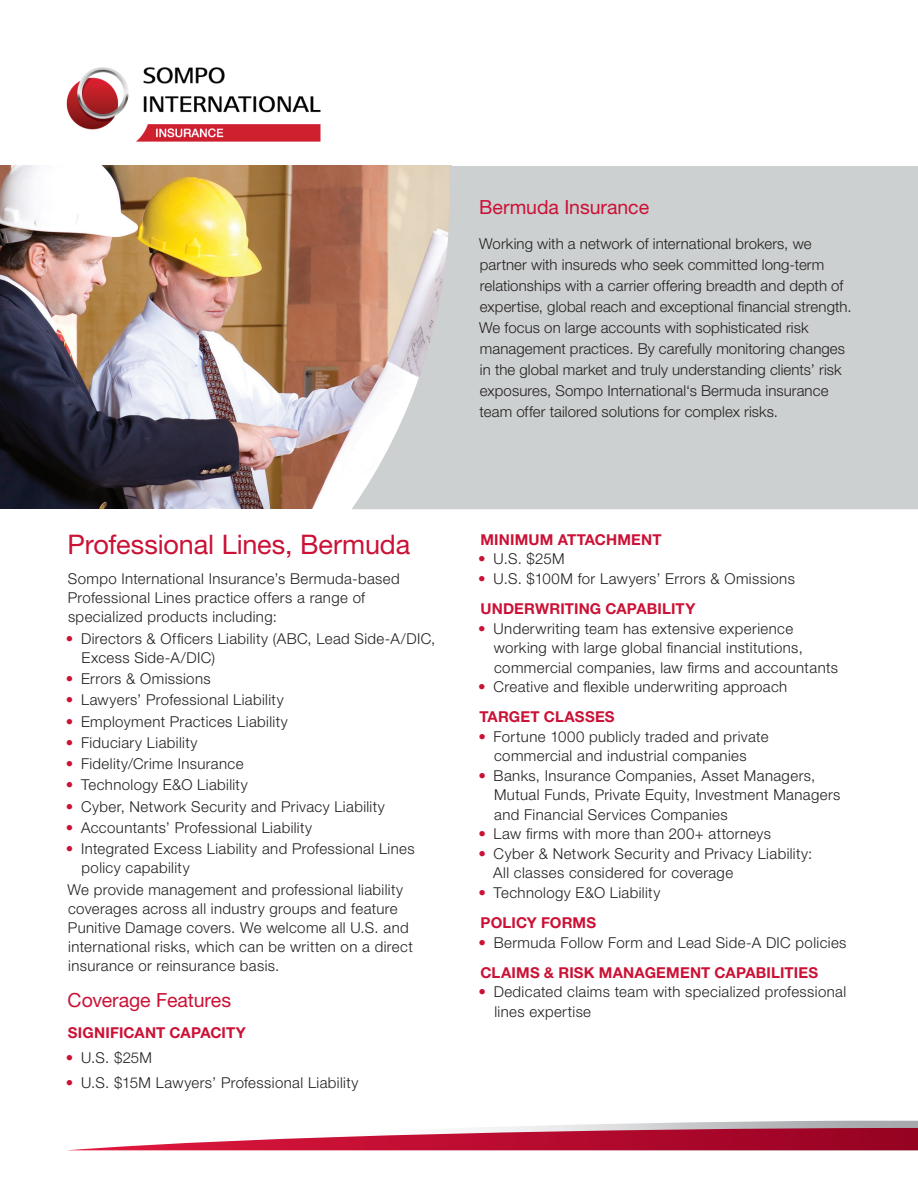
<style>
.page{position:relative;width:918px;height:1188px;background:#fff}
.page>*{position:absolute;margin:0;border:0;box-sizing:border-box;transform-origin:0 0}
.t1{font:27px "Helvetica Neue";letter-spacing:-.005em;color:#cb1136}
.t2{font:19.5px "Helvetica Neue";letter-spacing:-.005em;color:#cb1136}
.t3{font:300 15px/19.5px "Helvetica Neue";letter-spacing:.025em;color:#231f20}
.t4{font:300 15px/21px "Helvetica Neue";letter-spacing:.005em;color:#231f20}
.t5{font:700 15px "Helvetica Neue";letter-spacing:.01em;color:#cb1136}
.s1{color:#cb1136}
.s2{font-weight:700;color:#cb1136}
</style>
<div class="page">
<img style="left:0;top:166px;width:351px;height:343px">
<svg style="left:71px;top:1121px;width:847px;height:29px"></svg>
<svg style="left:351px;top:166px;width:567px;height:343px;background:#cececc"></svg>
<img style="left:66px;top:67px;width:255px;height:75px">
<h2 class="t2" style="left:479px;top:195px;width:171px">Bermuda Insurance</h2>
<p class="t4" style="left:479px;top:232px;width:374px">Working with a network of international brokers, we partner with insureds who seek committed long-term relationships with a carrier offering breadth and depth of expertise, global reach and exceptional financial strength.<br>We focus on large accounts with sophisticated risk management practices. By carefully monitoring changes in the global market and truly understanding clients’ risk exposures, Sompo International‘s Bermuda insurance team offer tailored solutions for complex risks.</p>
<h1 class="t1" style="left:68px;top:528px;width:344px">Professional Lines, Bermuda</h1>
<p class="t3" style="left:68px;top:569px;width:333px">Sompo International Insurance’s Bermuda-based<br>Professional Lines practice offers a range of specialized products including:</p>
<p class="t3" style="left:81px;top:628px;width:355px;text-indent:-16px"><span class="s1">•</span> Directors &amp; Officers Liability (ABC, Lead Side-A/DIC,<br>Excess Side-A/DIC)</p>
<p class="t3" style="left:66px;top:669px;width:146px"><span class="s1">•</span> Errors &amp; Omissions</p>
<p class="t3" style="left:66px;top:690px;width:219px"><span class="s1">•</span> Lawyers’ Professional Liability</p>
<p class="t3" style="left:66px;top:711px;width:224px"><span class="s1">•</span> Employment Practices Liability</p>
<p class="t3" style="left:66px;top:733px;width:133px"><span class="s1">•</span> Fiduciary Liability</p>
<p class="t3" style="left:66px;top:754px;width:179px"><span class="s1">•</span> Fidelity/Crime Insurance</p>
<p class="t3" style="left:66px;top:775px;width:183px"><span class="s1">•</span> Technology E&amp;O Liability</p>
<p class="t3" style="left:66px;top:796px;width:321px"><span class="s1">•</span> Cyber, Network Security and Privacy Liability</p>
<p class="t3" style="left:66px;top:818px;width:248px"><span class="s1">•</span> Accountants’ Professional Liability</p>
<p class="t3" style="left:82px;top:839px;width:335px;text-indent:-16px"><span class="s1">•</span> Integrated Excess Liability and Professional Lines policy capability</p>
<p class="t3" style="left:68px;top:880px;width:347px;line-height:19px">We provide management and professional liability coverages across all industry groups and feature Punitive Damage covers. We welcome all U.S. and international risks, which can be written on a direct insurance or reinsurance basis.</p>
<h2 class="t2" style="left:68px;top:989px;width:165px">Coverage Features</h2>
<p class="t5" style="left:68px;top:1023px;width:179px">SIGNIFICANT CAPACITY</p>
<p class="t3" style="left:66px;top:1048px;width:88px"><span class="s1">•</span> U.S. $25M</p>
<p class="t3" style="left:66px;top:1073px;width:294px"><span class="s1">•</span> U.S. $15M Lawyers’ Professional Liability</p>
<p class="t5" style="left:481px;top:530px;width:183px">MINIMUM ATTACHMENT</p>
<p class="t3" style="left:478px;top:549px;width:88px"><span class="s1">•</span> U.S. $25M</p>
<p class="t3" style="left:478px;top:563px;width:318px;line-height:30.3px"><span class="s1">•</span> U.S. $100M for Lawyers’ Errors &amp; Omissions<br><span class="s2">UNDERWRITING CAPABILITY</span></p>
<p class="t3" style="left:494px;top:618px;width:346px;text-indent:-15px"><span class="s1">•</span> Underwriting team has extensive experience working with large global financial institutions, commercial companies, law firms and accountants</p>
<p class="t3" style="left:478px;top:671px;width:311px;line-height:30.3px"><span class="s1">•</span> Creative and flexible underwriting approach<br><span class="s2">TARGET CLASSES</span></p>
<p class="t3" style="left:478px;top:726px;width:292px;text-align:center"><span class="s1">•</span> Fortune 1000 publicly traded and private commercial and industrial companies</p>
<p class="t3" style="left:494px;top:765px;width:348px;text-indent:-16px"><span class="s1">•</span> Banks, Insurance Companies, Asset Managers,<br>Mutual Funds, Private Equity, Investment Managers and Financial Services Companies</p>
<p class="t3" style="left:478px;top:824px;width:294px"><span class="s1">•</span> Law firms with more than 200+ attorneys</p>
<p class="t3" style="left:493px;top:843px;width:321px;text-indent:-15px"><span class="s1">•</span> Cyber &amp; Network Security and Privacy Liability:<br>All classes considered for coverage</p>
<p class="t3" style="left:478px;top:877px;width:183px;line-height:30.3px"><span class="s1">•</span> Technology E&amp;O Liability<br><span class="s2">POLICY FORMS</span></p>
<p class="t3" style="left:478px;top:927px;width:370px;line-height:30.3px"><span class="s1">•</span> Bermuda Follow Form and Lead Side-A DIC policies<br><span class="s2">CLAIMS &amp; RISK MANAGEMENT CAPABILITIES</span></p>
<p class="t3" style="left:494px;top:982px;width:353px;text-indent:-16px"><span class="s1">•</span> Dedicated claims team with specialized professional lines expertise</p>
</div>
